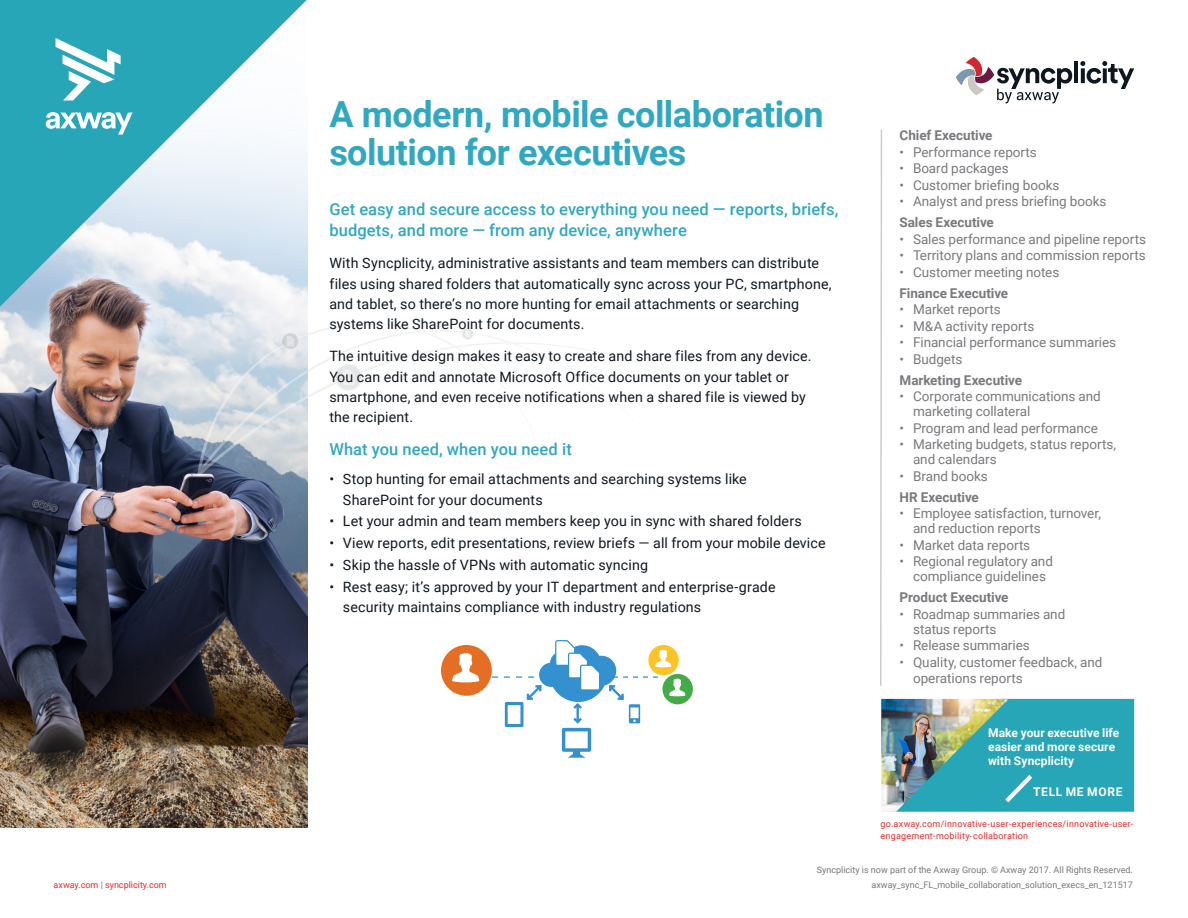
<style>
.page{position:relative;width:1188px;height:918px;background:#fff}
.page>*{position:absolute;margin:0;border:0;box-sizing:border-box;transform-origin:0 0}
.Subhead_1{font:700 36px/37.5px "Roboto";letter-spacing:-.015em;color:#30a8c0}
.Subhead_2{font:500 16.5px/21px "Roboto";letter-spacing:.005em;color:#30a8c0}
.Body_Copy{font:500 16.5px "Roboto";letter-spacing:.005em;color:#30a8c0}
.Body_Copy-2{font:14.25px/20.2px "Roboto";letter-spacing:.01em;color:#101820}
.Bullets{font:14.25px/20.2px "Roboto";letter-spacing:.01em;color:#101820}
.Bullets_1st_Line{font:14.25px/20.2px "Roboto";letter-spacing:.01em;color:#101820}
.Bullets-2{font:13.5px/15px "Roboto";letter-spacing:-.005em;color:#787a7d}
.Bullets-3{font:700 13.5px "Roboto";color:#787a7d}
.t1{font:700 12px/14.2px "Roboto";letter-spacing:.005em;color:#fff}
.t2{font:700 12px "Roboto";letter-spacing:.06em;color:#fff}
.t3{font:9px/15px "Roboto";color:#75787b;text-align:right}
.t4{font:9px/12px "Roboto";letter-spacing:.025em;color:#e9292a}
.t5{font:9px "Roboto";color:#e9292a}
.s1{color:#787a7d}
</style>
<div class="page">
<img style="left:0;top:341px;width:308px;height:487px">
<svg style="left:0;top:0;width:308px;height:341px"></svg>
<svg style="left:46px;top:112px;width:87px;height:23px"></svg>
<svg style="left:56px;top:38px;width:65px;height:62px"></svg>
<img style="left:881px;top:699px;width:8px;height:113px">
<img style="left:889px;top:699px;width:245px;height:113px">
<svg style="left:956px;top:57px;width:116px;height:46px"></svg>
<hr style="left:1074px;top:61px;width:4px;height:22px;background:#0e171f">
<svg style="left:1080px;top:61px;width:54px;height:28px"></svg>
<svg style="left:880px;top:129px;width:3px;height:557px"></svg>
<svg style="left:197px;top:322px;width:339px;height:154px"></svg>
<div style="left:441px;top:645px;width:51px;height:51px;background:#e56e25;border-radius:50%"></div>
<svg style="left:452px;top:653px;width:27px;height:29px"></svg>
<div style="left:662px;top:674px;width:31px;height:30px;background:#45ab48;border-radius:50%"></div>
<svg style="left:492px;top:640px;width:193px;height:118px"></svg>
<p class="t5" style="left:54px;top:878px;width:115px">axway.com <span class="s1">|</span> syncplicity.com</p>
<p class="Subhead_1" style="left:329px;top:95px;width:496px">A modern, mobile collaboration solution for executives</p>
<p class="Subhead_2" style="left:329px;top:198px;width:510px">Get easy and secure access to everything you need — reports, briefs, budgets, and more — from any device, anywhere</p>
<p class="Body_Copy-2" style="left:329px;top:253px;width:504px">With Syncplicity, administrative assistants and team members can distribute files using shared folders that automatically sync across your PC, smartphone, and tablet, so there’s no more hunting for email attachments or searching systems like SharePoint for documents.</p>
<p class="Body_Copy-2" style="left:329px;top:346px;width:484px">The intuitive design makes it easy to create and share files from any device.<br>You can edit and annotate Microsoft Office documents on your tablet or smartphone, and even receive notifications when a shared file is viewed by the recipient.</p>
<p class="Body_Copy" style="left:329px;top:438px;width:244px">What you need, when you need it</p>
<p class="Bullets_1st_Line" style="left:343px;top:469px;width:405px;text-indent:-14px">• Stop hunting for email attachments and searching systems like<br>SharePoint for your documents</p>
<p class="Bullets" style="left:329px;top:511px;width:474px">• Let your admin and team members keep you in sync with shared folders</p>
<p class="Bullets" style="left:329px;top:532px;width:498px">• View reports, edit presentations, review briefs — all from your mobile device</p>
<p class="Bullets" style="left:329px;top:554px;width:320px">• Skip the hassle of VPNs with automatic syncing</p>
<p class="Bullets" style="left:343px;top:576px;width:434px;text-indent:-14px">• Rest easy; it’s approved by your IT department and enterprise-grade security maintains compliance with industry regulations</p>
<p class="Bullets-3" style="left:900px;top:126px;width:95px">Chief Executive</p>
<p class="Bullets-2" style="left:900px;top:144px;width:139px">• Performance reports</p>
<p class="Bullets-2" style="left:900px;top:160px;width:111px">• Board packages</p>
<p class="Bullets-2" style="left:900px;top:177px;width:161px">• Customer briefing books</p>
<p class="Bullets-2" style="left:900px;top:193px;width:208px">• Analyst and press briefing books</p>
<p class="Bullets-3" style="left:900px;top:213px;width:96px">Sales Executive</p>
<p class="Bullets-2" style="left:900px;top:231px;width:248px">• Sales performance and pipeline reports</p>
<p class="Bullets-2" style="left:900px;top:247px;width:248px">• Territory plans and commission reports</p>
<p class="Bullets-2" style="left:900px;top:264px;width:161px">• Customer meeting notes</p>
<p class="Bullets-3" style="left:900px;top:283px;width:110px">Finance Executive</p>
<p class="Bullets-2" style="left:900px;top:301px;width:103px">• Market reports</p>
<p class="Bullets-2" style="left:900px;top:318px;width:136px">• M&amp;A activity reports</p>
<p class="Bullets-2" style="left:900px;top:334px;width:218px">• Financial performance summaries</p>
<p class="Bullets-2" style="left:900px;top:351px;width:64px">• Budgets</p>
<p class="Bullets-3" style="left:900px;top:370px;width:124px">Marketing Executive</p>
<p class="Bullets-2" style="left:913px;top:388px;width:189px;text-indent:-14px">• Corporate communications and marketing collateral</p>
<p class="Bullets-2" style="left:900px;top:420px;width:200px">• Program and lead performance</p>
<p class="Bullets-2" style="left:913px;top:436px;width:205px;text-indent:-14px">• Marketing budgets, status reports, and calendars</p>
<p class="Bullets-2" style="left:900px;top:468px;width:90px">• Brand books</p>
<p class="Bullets-3" style="left:900px;top:487px;width:81px">HR Executive</p>
<p class="Bullets-2" style="left:913px;top:505px;width:190px;text-indent:-14px">• Employee satisfaction, turnover, and reduction reports</p>
<p class="Bullets-2" style="left:900px;top:537px;width:132px">• Market data reports</p>
<p class="Bullets-2" style="left:900px;top:553px;width:155px;text-align:center">• Regional regulatory and compliance guidelines</p>
<p class="Bullets-3" style="left:900px;top:588px;width:111px">Product Executive</p>
<p class="Bullets-2" style="left:913px;top:606px;width:154px;text-indent:-14px">• Roadmap summaries and status reports</p>
<p class="Bullets-2" style="left:900px;top:637px;width:132px">• Release summaries</p>
<p class="Bullets-2" style="left:913px;top:653px;width:191px;line-height:16.5px;text-indent:-14px">• Quality, customer feedback, and operations reports</p>
<p class="t1" style="left:988px;top:725px;width:133px">Make your executive life easier and more secure with Syncplicity</p>
<p class="t2" style="left:1033px;top:783px;width:91px">TELL ME MORE</p>
<p class="t4" style="left:881px;top:818px;width:254px">go.axway.com/innovative-user-experiences/innovative-user&shy;engagement-mobility-collaboration</p>
<p class="t3" style="left:817px;top:862px;width:318px">Syncplicity is now part of the Axway Group. © Axway 2017. All Rights Reserved. axway_sync_FL_mobile_collaboration_solution_execs_en_121517</p>
</div>
